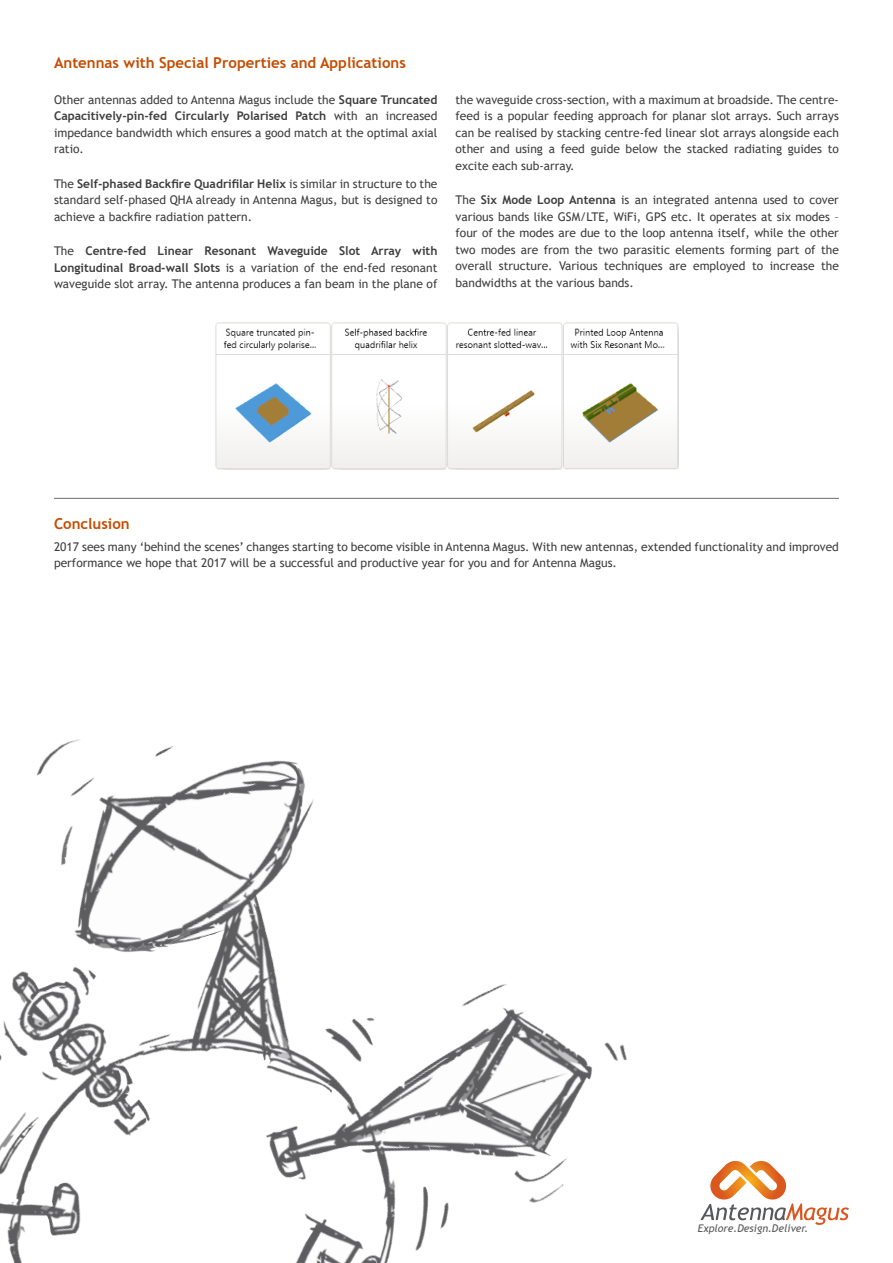
<style>
.page{position:relative;width:893px;height:1263px;background:#fff}
.page>*{position:absolute;margin:0;border:0;box-sizing:border-box;transform-origin:0 0}
.Heading_Magus_newsle{font:700 15px "Trebuchet MS";color:#c54c00}
.Paragraph_Magus_news{font:12px/16.5px "Trebuchet MS";color:#3e3e3f;text-align:justify}
.t1{font:italic 10.5px "Trebuchet MS";color:#57585a}
.s1{font-weight:700}
</style>
<div class="page">
<svg style="left:700px;top:1161px;width:149px;height:64px"></svg>
<img style="left:0;top:739px;width:627px;height:524px">
<img style="left:215px;top:322px;width:463px;height:147px">
<hr style="left:54px;top:498px;width:785px;height:1px;background:#6c6d70">
<p class="Heading_Magus_newsle" style="left:54px;top:53px;width:353px">Antennas with Special Properties and Applications</p>
<p class="Paragraph_Magus_news" style="left:54px;top:91px;width:385px">Other antennas added to Antenna Magus include the <span class="s1">Square Truncated Capacitively-pin-fed Circularly Polarised Patch</span> with an increased impedance bandwidth which ensures a good match at the optimal axial ratio.</p>
<p class="Paragraph_Magus_news" style="left:54px;top:175px;width:385px">The <span class="s1">Self-phased Backfire Quadrifilar Helix</span> is similar in structure to the standard self-phased QHA already in Antenna Magus, but is designed to achieve a backfire radiation pattern.</p>
<p class="Paragraph_Magus_news" style="left:54px;top:243px;width:385px">The <span class="s1">Centre-fed Linear Resonant Waveguide Slot Array with Longitudinal Broad-wall Slots</span> is a variation of the end-fed resonant waveguide slot array. The antenna produces a fan beam in the plane of</p>
<p class="Paragraph_Magus_news" style="left:455px;top:91px;width:385px">the waveguide cross-section, with a maximum at broadside. The centre&shy;feed is a popular feeding approach for planar slot arrays. Such arrays can be realised by stacking centre-fed linear slot arrays alongside each other and using a feed guide below the stacked radiating guides to excite each sub-array.</p>
<p class="Paragraph_Magus_news" style="left:455px;top:192px;width:385px">The <span class="s1">Six Mode Loop Antenna</span> is an integrated antenna used to cover various bands like GSM/LTE, WiFi, GPS etc. It operates at six modes – four of the modes are due to the loop antenna itself, while the other two modes are from the two parasitic elements forming part of the overall structure. Various techniques are employed to increase the bandwidths at the various bands.</p>
<p class="Heading_Magus_newsle" style="left:54px;top:514px;width:77px">Conclusion</p>
<p class="Paragraph_Magus_news" style="left:54px;top:538px;width:786px">2017 sees many ‘behind the scenes’ changes starting to become visible in Antenna Magus. With new antennas, extended functionality and improved performance we hope that 2017 will be a successful and productive year for you and for Antenna Magus.</p>
<p class="t1" style="left:698px;top:1221px;width:112px">Explore.Design.Deliver.</p>
</div>
